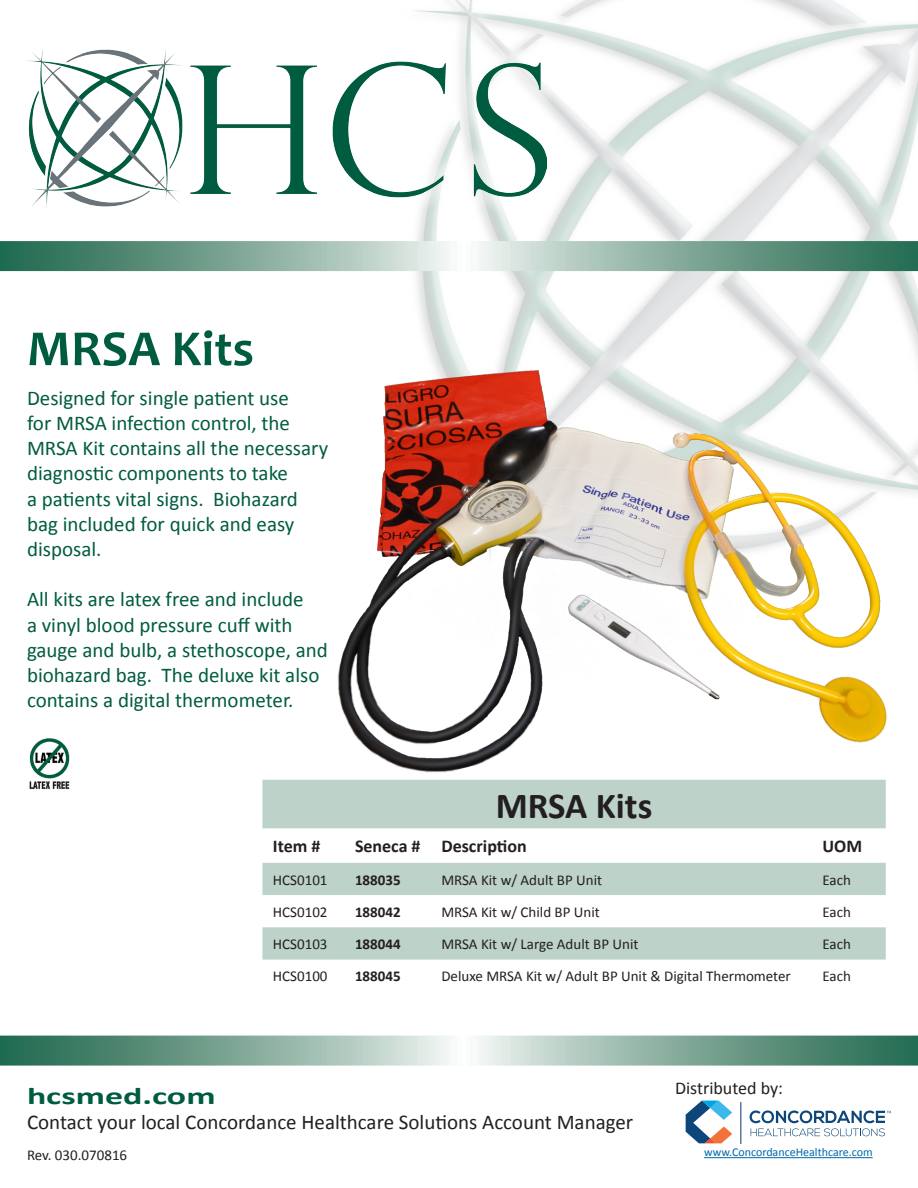
<style>
.page{position:relative;width:918px;height:1188px;background:#fff}
.page>*{position:absolute;margin:0;border:0;box-sizing:border-box;transform-origin:0 0}
.t1{font:700 51px "Candara";color:#005c41}
.t2{font:700 36.75px "Calibri";color:#231f20}
.t3{font:700 24px "Calibri";color:#005c41;scale:1.5 1}
.t4{font:21px/25.2px "Calibri";color:#005c41}
.t5{font:21px "Calibri";color:#231f20}
.t6{font:700 18px "Calibri";color:#231f20}
.t7{font:18px "Calibri";color:#231f20}
.t8{font:15px "Calibri";color:#231f20}
.t9{font:700 15px "Calibri";color:#231f20}
.t10{font:12px "Calibri";color:#0068a9}
</style>
<div class="page">
<img style="left:413px;top:0;width:505px;height:494px">
<svg style="left:262px;top:780px;width:624px;height:180px;fill:#bdd2c9"></svg>
<div style="left:6px;top:29px;width:562px;height:200px;background:#fff"></div>
<img style="left:27px;top:49px;width:520px;height:160px">
<svg style="left:0;top:241px;width:918px;height:30px;background:#83aa9a"></svg>
<svg style="left:0;top:1036px;width:918px;height:30px;background:#84ab9c"></svg>
<img style="left:29px;top:739px;width:41px;height:50px">
<hr style="left:704px;top:1157px;width:169px;height:1px;background:#0068a9">
<svg style="left:686px;top:1101px;width:46px;height:42px"></svg>
<hr style="left:741px;top:1102px;width:1px;height:41px;background:#013a71">
<svg style="left:750px;top:1110px;width:141px;height:27px"></svg>
<img style="left:338px;top:368px;width:553px;height:405px">
<p class="t1" style="left:27px;top:317px;width:228px">MRSA Kits</p>
<p class="t4" style="left:27px;top:385px;width:303px">Designed for single patient use<br>for MRSA infection control, the<br>MRSA Kit contains all the necessary diagnostic components to take<br>a patients vital signs. Biohazard bag included for quick and easy disposal.</p>
<p class="t4" style="left:27px;top:587px;width:302px">All kits are latex free and include<br>a vinyl blood pressure cuff with gauge and bulb, a stethoscope, and biohazard bag. The deluxe kit also contains a digital thermometer.</p>
<p class="t2" style="left:496px;top:782px;width:158px">MRSA Kits</p>
<p class="t6" style="left:273px;top:835px;width:49px">Item #</p>
<p class="t6" style="left:355px;top:835px;width:67px">Seneca #</p>
<p class="t6" style="left:441px;top:835px;width:87px">Description</p>
<p class="t6" style="left:822px;top:835px;width:41px">UOM</p>
<p class="t8" style="left:273px;top:870px;width:56px">HCS0101</p>
<p class="t9" style="left:355px;top:870px;width:47px">188035</p>
<p class="t8" style="left:441px;top:870px;width:162px">MRSA Kit w/ Adult BP Unit</p>
<p class="t8" style="left:822px;top:870px;width:30px">Each</p>
<p class="t8" style="left:273px;top:902px;width:56px">HCS0102</p>
<p class="t9" style="left:355px;top:902px;width:47px">188042</p>
<p class="t8" style="left:441px;top:902px;width:160px">MRSA Kit w/ Child BP Unit</p>
<p class="t8" style="left:822px;top:902px;width:30px">Each</p>
<p class="t8" style="left:273px;top:935px;width:56px">HCS0103</p>
<p class="t9" style="left:355px;top:935px;width:47px">188044</p>
<p class="t8" style="left:441px;top:935px;width:199px">MRSA Kit w/ Large Adult BP Unit</p>
<p class="t8" style="left:822px;top:935px;width:30px">Each</p>
<p class="t8" style="left:273px;top:967px;width:56px">HCS0100</p>
<p class="t9" style="left:355px;top:967px;width:47px">188045</p>
<p class="t8" style="left:441px;top:967px;width:351px">Deluxe MRSA Kit w/ Adult BP Unit &amp; Digital Thermometer</p>
<p class="t8" style="left:822px;top:967px;width:30px">Each</p>
<p class="t3" style="left:27px;top:1080px;width:127px">hcsmed.com</p>
<p class="t5" style="left:27px;top:1109px;width:608px">Contact your local Concordance Healthcare Solutions Account Manager</p>
<p class="t8" style="left:27px;top:1146px;width:102px">Rev. 030.070816</p>
<p class="t7" style="left:675px;top:1076px;width:110px">Distributed by:</p>
<p class="t10" style="left:704px;top:1145px;width:170px">www.ConcordanceHealthcare.com</p>
</div>
